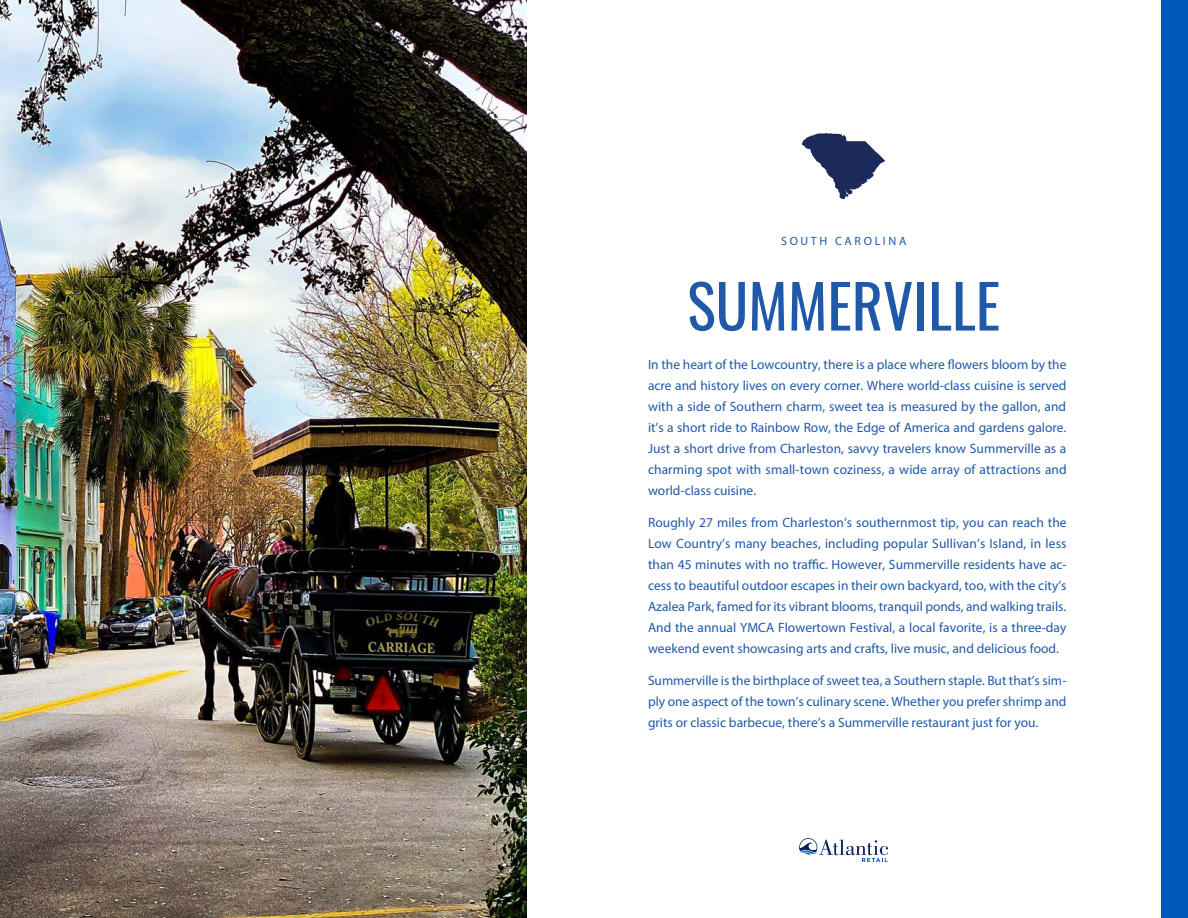
<style>
.page{position:relative;width:1188px;height:918px;background:#fff}
.page>*{position:absolute;margin:0;border:0;box-sizing:border-box;transform-origin:0 0}
.t1{font:60px "Oswald";color:#2059a8}
.t2{font:13.5px/21px "Myriad Pro";color:#2059a8;text-align:justify}
.t3{font:12px "Myriad Pro";letter-spacing:.22em;color:#2059a8}
</style>
<div class="page">
<img style="left:0;top:0;width:526px;height:918px">
<div style="left:1161px;top:0;width:27px;height:918px;background:#0058b9"></div>
<svg style="left:799px;top:838px;width:89px;height:24px"></svg>
<img style="left:803px;top:134px;width:82px;height:65px">
<p class="t3" style="left:781px;top:234px;width:127px">SOUTH CAROLINA</p>
<p class="t1" style="left:687px;top:253px;width:314px">SUMMERVILLE</p>
<p class="t2" style="left:648px;top:354px;width:420px">In the heart of the Lowcountry, there is a place where flowers bloom by the acre and history lives on every corner. Where world-class cuisine is served with a side of Southern charm, sweet tea is measured by the gallon, and it’s a short ride to Rainbow Row, the Edge of America and gardens galore.<br>Just a short drive from Charleston, savvy travelers know Summerville as a charming spot with small-town coziness, a wide array of attractions and world-class cuisine.</p>
<p class="t2" style="left:648px;top:512px;width:420px">Roughly 27 miles from Charleston’s southernmost tip, you can reach the Low Country’s many beaches, including popular Sullivan’s Island, in less than 45 minutes with no traffic. However, Summerville residents have ac&shy;cess to beautiful outdoor escapes in their own backyard, too, with the city’s Azalea Park, famed for its vibrant blooms, tranquil ponds, and walking trails.<br>And the annual YMCA Flowertown Festival, a local favorite, is a three-day weekend event showcasing arts and crafts, live music, and delicious food.</p>
<p class="t2" style="left:648px;top:670px;width:420px">Summerville is the birthplace of sweet tea, a Southern staple. But that’s sim&shy;ply one aspect of the town’s culinary scene. Whether you prefer shrimp and grits or classic barbecue, there’s a Summerville restaurant just for you.</p>
</div>
